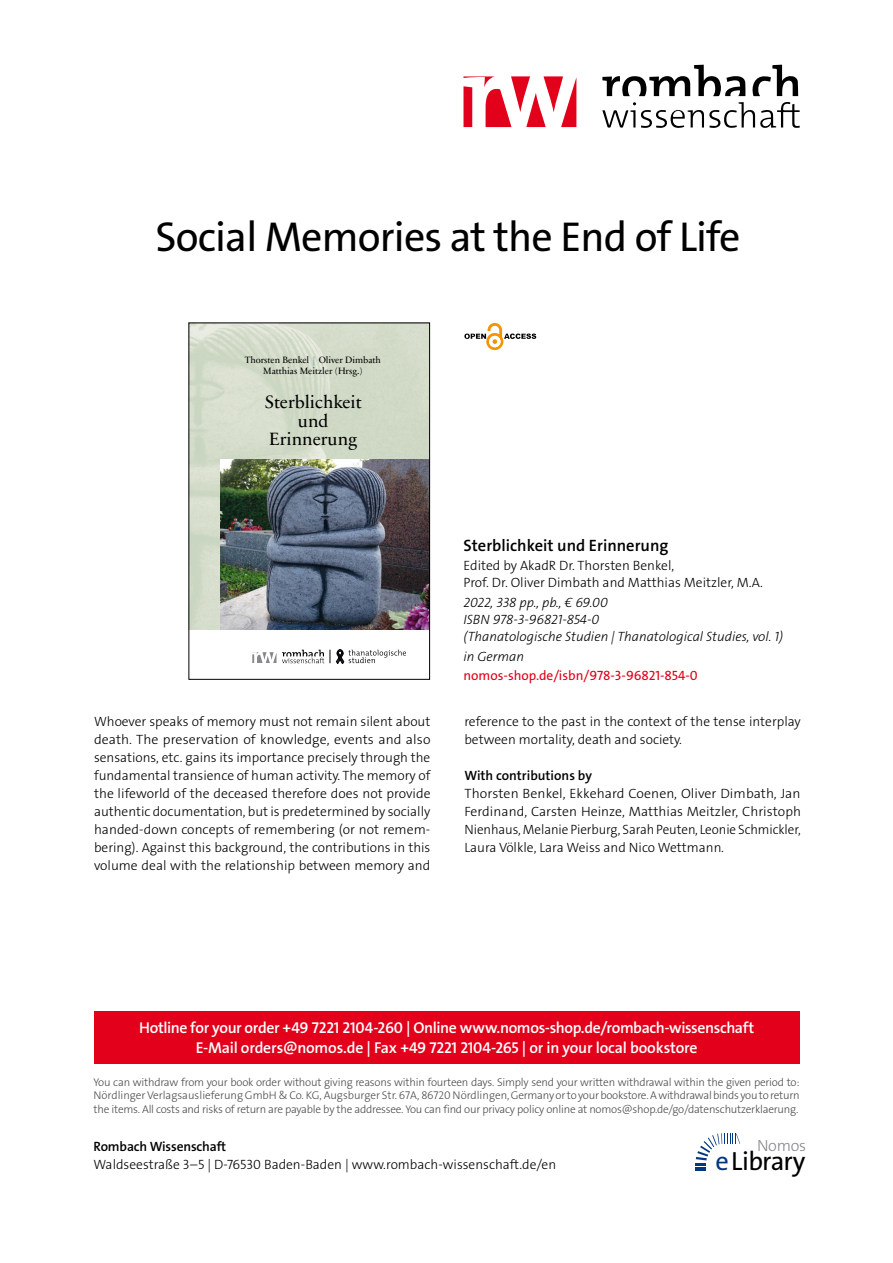
<style>
.page{position:relative;width:893px;height:1263px;background:#fff}
.page>*{position:absolute;margin:0;border:0;box-sizing:border-box;transform-origin:0 0}
.t1{font:42px "The Sans Os F";letter-spacing:-.02em;color:#000}
.t2{font:26.4px "The Sans Os F";letter-spacing:-.03em;color:#000}
.t3{font:18.15px/18.1px "Sabon Next LT Pro";color:#000;text-align:center}
.t4{font:600 16.5px "The Sans Os F";color:#000}
.t5{font:300 16.2px "The Sans Os F";letter-spacing:-.02em;color:#87888a}
.t6{font:600 15.75px/21px "The Sans Os F";letter-spacing:-.02em;color:#fff;text-align:center}
.t7{font:300 13.5px/18px "The Sans Os F";color:#000}
.t8{font:italic 300 13.5px/17.2px "The Sans Os F";color:#000}
.t9{font:600 13.5px "The Sans Os F";letter-spacing:-.01em;color:#000}
.t10{font:13.5px "The Sans Os F";color:#e2001a}
.t11{font:300 11.25px/13.5px "The Sans Os F";letter-spacing:-.02em;color:#4b4b4d;text-align:justify}
.t12{font:9.3px/11.2px "Sabon Next LT Pro";color:#000;text-align:center}
.s1{font-weight:700;color:#6a97a9}
.s2{color:#003882}
</style>
<div class="page">
<div style="left:94px;top:1011px;width:705px;height:52px;background:#e2001a"></div>
<svg style="left:602px;top:65px;width:143px;height:31px"></svg>
<svg style="left:752px;top:65px;width:46px;height:31px"></svg>
<svg style="left:463px;top:76px;width:113px;height:51px"></svg>
<svg style="left:602px;top:102px;width:198px;height:26px"></svg>
<svg style="left:695px;top:1133px;width:45px;height:38px"></svg>
<img style="left:191px;top:325px;width:237px;height:305px">
<img style="left:221px;top:459px;width:207px;height:171px">
<svg style="left:252px;top:652px;width:24px;height:11px"></svg>
<svg style="left:282px;top:650px;width:42px;height:13px"></svg>
<svg style="left:330px;top:650px;width:76px;height:14px"></svg>
<div style="left:189px;top:323px;width:241px;height:356px;border:1px solid #000"></div>
<svg style="left:464px;top:322px;width:72px;height:29px"></svg>
<h1 class="t1" style="left:155px;top:220px;width:586px">Social Memories at the End of Life</h1>
<p class="t12" style="left:245px;top:354px;width:137px">Thorsten Benkel <span class="s1">|</span> Oliver Dimbath<br>Matthias Meitzler (Hrsg.)</p>
<h3 class="t3" style="left:265px;top:392px;width:98px">Sterblichkeit und<br>Erinnerung</h3>
<p class="t4" style="left:463px;top:535px;width:206px">Sterblichkeit und Erinnerung</p>
<p class="t7" style="left:463px;top:557px;width:301px;line-height:17.2px">Edited by AkadR Dr. Thorsten Benkel,<br>Prof. Dr. Oliver Dimbath and Matthias Meitzler, M.A.</p>
<p class="t8" style="left:463px;top:594px;width:321px">2022, 338 pp., pb., € 69.00<br>ISBN 978-3-96821-854-0<br>(Thanatologische Studien | Thanatological Studies, vol. 1)</p>
<p class="t8" style="left:463px;top:648px;width:62px">in German</p>
<p class="t10" style="left:463px;top:670px;width:236px">nomos-shop.de/isbn/978-3-96821-854-0</p>
<p class="t7" style="left:94px;top:713px;width:338px;text-align:justify">Whoever speaks of memory must not remain silent about death. The preservation of knowledge, events and also sensations, etc. gains its importance precisely through the fundamental transience of human activity. The memory of the lifeworld of the deceased therefore does not provide authentic documentation, but is predetermined by socially handed-down concepts of remembering (or not remem&shy;bering). Against this background, the contributions in this volume deal with the relationship between memory and</p>
<p class="t7" style="left:464px;top:713px;width:338px">reference to the past in the context of the tense interplay between mortality, death and society.</p>
<p class="t9" style="left:464px;top:767px;width:129px">With contributions by</p>
<p class="t7" style="left:464px;top:785px;width:338px;text-align:justify">Thorsten Benkel, Ekkehard Coenen, Oliver Dimbath, Jan Ferdinand, Carsten Heinze, Matthias Meitzler, Christoph Nienhaus, Melanie Pierburg, Sarah Peuten, Leonie Schmickler, Laura Völkle, Lara Weiss and Nico Wettmann.</p>
<p class="t6" style="left:139px;top:1017px;width:617px">Hotline for your order +49 7221 2104-260 | Online www.nomos-shop.de/rombach-wissenschaft<br>E-Mail orders@nomos.de | Fax +49 7221 2104-265 | or in your local bookstore</p>
<p class="t11" style="left:94px;top:1075px;width:708px">You can withdraw from your book order without giving reasons within fourteen days. Simply send your written withdrawal within the given period to:<br>Nördlinger Verlagsauslieferung GmbH &amp; Co. KG, Augsburger Str. 67A, 86720 Nördlingen, Germany or to your bookstore. A withdrawal binds you to return the items. All costs and risks of return are payable by the addressee. You can find our privacy policy online at nomos@shop.de/go/datenschutzerklaerung.</p>
<p class="t5" style="left:757px;top:1135px;width:51px">Nomos</p>
<p class="t9" style="left:94px;top:1138px;width:134px">Rombach Wissenschaft</p>
<p class="t7" style="left:94px;top:1156px;width:464px">Waldseestraße 3–5 | D-76530 Baden-Baden | www.rombach-wissenschaft.de/en</p>
<h2 class="t2" style="left:715px;top:1151px;width:91px"><span class="s2">e</span>Library</h2>
</div>
